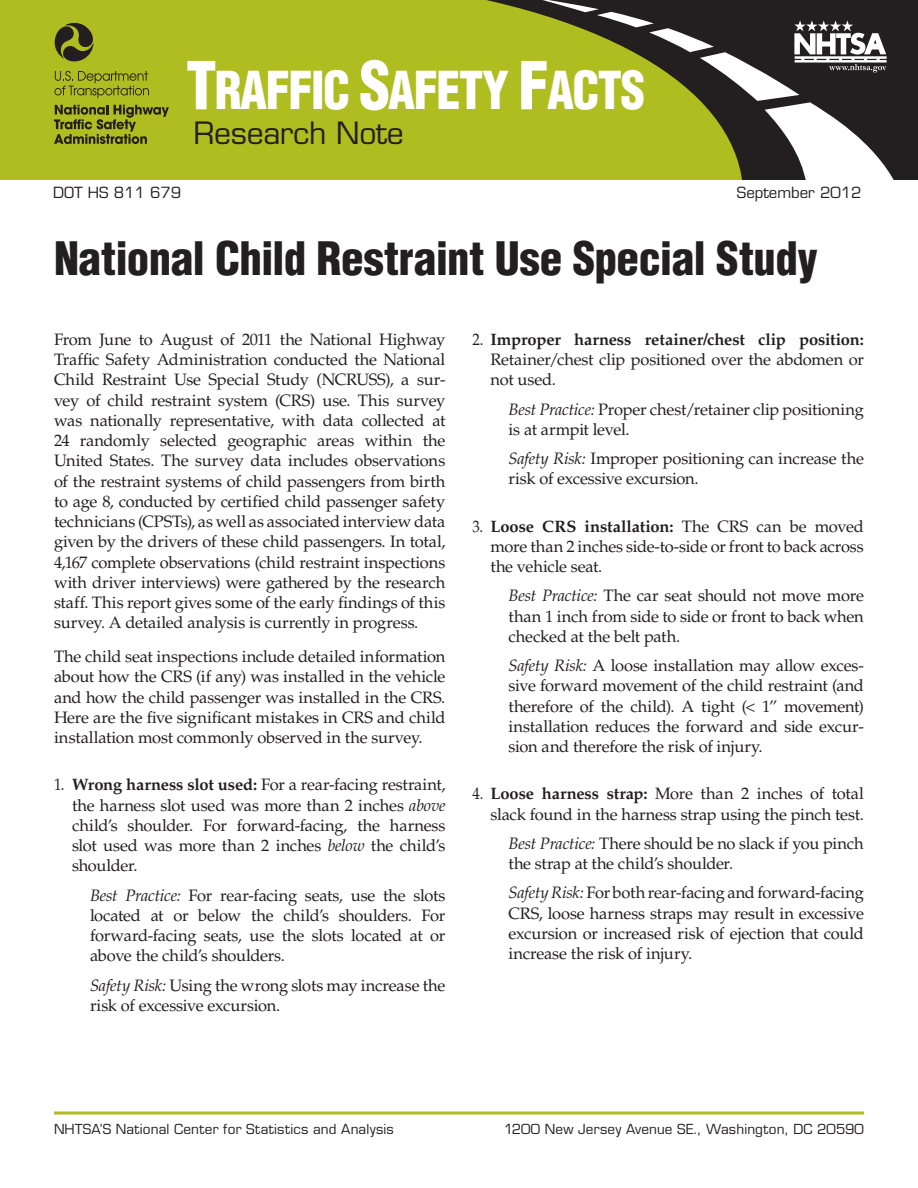
<style>
.page{position:relative;width:918px;height:1188px;background:#fff}
.page>*{position:absolute;margin:0;border:0;box-sizing:border-box;transform-origin:0 0}
.t1{font:900 condensed 51px "Helvetica LT Std";letter-spacing:-.03em;color:#fff;scale:.95 1}
.t2{font:900 condensed 45px "Helvetica LT Std";letter-spacing:-.015em;color:#231f20}
.t3{font:30px "Eurostile LT Std";letter-spacing:-.01em;color:#231f20}
.Body{font:16.5px/20.2px "Palatino LT Std";letter-spacing:-.01em;color:#231f20;text-align:justify}
.Numbers_1{font:16.5px/20.2px "Palatino LT Std";letter-spacing:-.015em;color:#231f20;text-align:justify}
.Body-2{font:16.5px/20.2px "Palatino LT Std";letter-spacing:-.01em;color:#231f20;text-align:justify;scale:.9 1}
.t4{font:15px "Eurostile LT Std";color:#231f20}
.t5{font:13.5px "Eurostile LT Std";letter-spacing:.015em;color:#231f20}
.s1{font-size:64.5px}
.s2{font-weight:700}
.s3{font-style:italic}
</style>
<div class="page">
<hr style="left:54px;top:1112px;width:810px;height:2px;background:#b0bd21">
<div style="left:0;top:0;width:918px;height:180px;background:#b0bd21"></div>
<svg style="left:486px;top:0;width:432px;height:180px"></svg>
<svg style="left:529px;top:0;width:367px;height:180px"></svg>
<svg style="left:54px;top:105px;width:115px;height:39px"></svg>
<svg style="left:54px;top:71px;width:95px;height:27px"></svg>
<svg style="left:54px;top:22px;width:40px;height:40px"></svg>
<h1 class="t1" style="left:186px;top:58px;width:485px"><span class="s1">T</span>RAFFIC <span class="s1">S</span>AFETY <span class="s1">F</span>ACTS</h1>
<h3 class="t3" style="left:194px;top:115px;width:212px">Research Note</h3>
<p class="t4" style="left:53px;top:183px;width:130px">DOT HS 811 679</p>
<p class="t4" style="left:737px;top:183px;width:126px">September 2012</p>
<h1 class="t2" style="left:54px;top:230px;width:765px">National Child Restraint Use Special Study</h1>
<p class="Body" style="left:54px;top:330px;width:393px">From June to August of 2011 the National Highway Traffic Safety Administration conducted the National Child Restraint Use Special Study (NCRUSS), a sur&shy;vey of child restraint system (CRS) use. This survey was nationally representative, with data collected at 24 randomly selected geographic areas within the United States. The survey data includes observations of the restraint systems of child passengers from birth to age 8, conducted by certified child passenger safety technicians (CPSTs), as well as associated interview data given by the drivers of these child passengers. In total, 4,167 complete observations (child restraint inspections with driver interviews) were gathered by the research staff. This report gives some of the early findings of this survey. A detailed analysis is currently in progress.</p>
<p class="Body" style="left:54px;top:647px;width:393px">The child seat inspections include detailed information about how the CRS (if any) was installed in the vehicle and how the child passenger was installed in the CRS.<br>Here are the five significant mistakes in CRS and child installation most commonly observed in the survey.</p>
<p class="Body-2" style="left:72px;top:775px;width:417px;text-indent:-18px">1. <span class="s2">Wrong harness slot used:</span> For a rear-facing restraint, the harness slot used was more than 2 inches <span class="s3">above </span>child’s shoulder. For forward-facing, the harness slot used was more than 2 inches <span class="s3">below</span> the child’s shoulder.</p>
<p class="Numbers_1" style="left:90px;top:885px;width:357px"><span class="s3">Best Practice:</span> For rear-facing seats, use the slots located at or below the child’s shoulders. For forward-facing seats, use the slots located at or above the child’s shoulders.</p>
<p class="Numbers_1" style="left:90px;top:975px;width:357px"><span class="s3">Safety Risk:</span> Using the wrong slots may increase the risk of excessive excursion.</p>
<p class="Body-2" style="left:490px;top:330px;width:416px;text-indent:-18px">2. <span class="s2">Improper harness retainer/chest clip position:<br></span>Retainer/chest clip positioned over the abdomen or not used.</p>
<p class="Numbers_1" style="left:509px;top:399px;width:357px"><span class="s3">Best Practice:</span> Proper chest/retainer clip positioning is at armpit level.</p>
<p class="Numbers_1" style="left:509px;top:449px;width:357px"><span class="s3">Safety Risk:</span> Improper positioning can increase the risk of excessive excursion.</p>
<p class="Body-2" style="left:490px;top:516px;width:416px;text-indent:-18px">3. <span class="s2">Loose CRS installation:</span> The CRS can be moved more than 2 inches side-to-side or front to back across the vehicle seat.</p>
<p class="Numbers_1" style="left:509px;top:586px;width:357px"><span class="s3">Best Practice:</span> The car seat should not move more than 1 inch from side to side or front to back when checked at the belt path.</p>
<p class="Numbers_1" style="left:509px;top:656px;width:357px"><span class="s3">Safety Risk:</span> A loose installation may allow exces&shy;sive forward movement of the child restraint (and therefore of the child). A tight (&lt; 1” movement) installation reduces the forward and side excur&shy;sion and therefore the risk of injury.</p>
<p class="Body-2" style="left:472px;top:784px;width:436px;text-align:right">4. <span class="s2">Loose harness strap:</span> More than 2 inches of total slack found in the harness strap using the pinch test.</p>
<p class="Numbers_1" style="left:509px;top:834px;width:357px"><span class="s3">Best Practice:</span> There should be no slack if you pinch the strap at the child’s shoulder.</p>
<p class="Numbers_1" style="left:508px;top:883px;width:357px"><span class="s3">Safety Risk:</span> For both rear-facing and forward-facing CRS, loose harness straps may result in excessive excursion or increased risk of ejection that could increase the risk of injury.</p>
<p class="t5" style="left:54px;top:1121px;width:341px">NHTSA’S National Center for Statistics and Analysis</p>
<p class="t5" style="left:504px;top:1121px;width:361px">1200 New Jersey Avenue SE., Washington, DC 20590</p>
</div>
